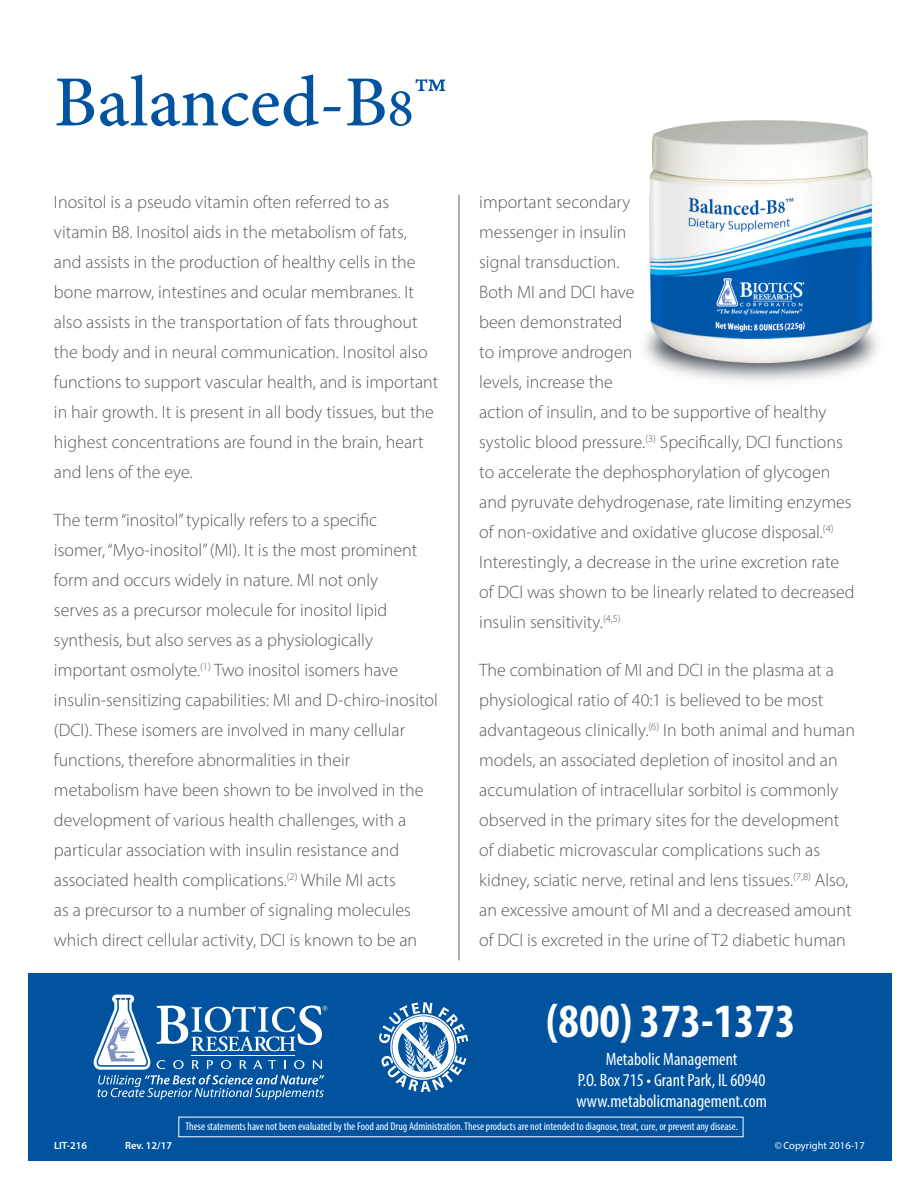
<style>
.page{position:relative;width:918px;height:1188px;background:#fff}
.page>*{position:absolute;margin:0;border:0;box-sizing:border-box;transform-origin:0 0}
.t1{font:500 72px "Minion Pro";letter-spacing:.005em;color:#0153a0}
.t2{font:700 condensed 48px "Myriad Pro";color:#fff}
.t3{font:300 18px/30px "Myriad Pro";color:#57585a}
.t4{font:condensed 18px "Myriad Pro";color:#fff}
.t5{font:condensed 11.25px "Myriad Pro";color:#fff}
.t6{font:10.5px "Myriad Pro";color:#fff}
.t7{font:600 10.5px "Myriad Pro";color:#fff}
.s1{font-size:54px}
</style>
<div class="page">
<div style="left:28px;top:973px;width:864px;height:188px;background:#0153a0"></div>
<svg style="left:379px;top:1002px;width:89px;height:90px"></svg>
<svg style="left:94px;top:995px;width:233px;height:105px"></svg>
<hr style="left:458px;top:195px;width:2px;height:765px;background:#939598">
<img style="left:644px;top:120px;width:234px;height:262px">
<p class="t1" style="left:54px;top:54px;width:395px">Balanced-B<span class="s1">8</span>™</p>
<p class="t3" style="left:54px;top:187px;width:386px">Inositol is a pseudo vitamin often referred to as vitamin B8. Inositol aids in the metabolism of fats, and assists in the production of healthy cells in the bone marrow, intestines and ocular membranes. It also assists in the transportation of fats throughout the body and in neural communication. Inositol also functions to support vascular health, and is important in hair growth. It is present in all body tissues, but the highest concentrations are found in the brain, heart and lens of the eye.</p>
<p class="t3" style="left:54px;top:505px;width:385px">The term “inositol” typically refers to a specific<br>isomer, “Myo-inositol” (MI). It is the most prominent form and occurs widely in nature. MI not only<br>serves as a precursor molecule for inositol lipid synthesis, but also serves as a physiologically important osmolyte.<sup>(1)</sup> Two inositol isomers have insulin‑sensitizing capabilities: MI and D-chiro‑inositol (DCI). These isomers are involved in many cellular functions, therefore abnormalities in their metabolism have been shown to be involved in the development of various health challenges, with a particular association with insulin resistance and associated health complications.<sup>(2)</sup> While MI acts<br>as a precursor to a number of signaling molecules which direct cellular activity, DCI is known to be an</p>
<p class="t3" style="left:479px;top:187px;width:377px">important secondary<br>messenger in insulin<br>signal transduction.<br>Both MI and DCI have<br>been demonstrated<br>to improve androgen<br>levels, increase the<br>action of insulin, and to be supportive of healthy systolic blood pressure.<sup>(3)</sup> Specifically, DCI functions to accelerate the dephosphorylation of glycogen and pyruvate dehydrogenase, rate limiting enzymes of non-oxidative and oxidative glucose disposal.<sup>(4)<br></sup>Interestingly, a decrease in the urine excretion rate of DCI was shown to be linearly related to decreased insulin sensitivity.<sup>(4,5)</sup></p>
<p class="t3" style="left:479px;top:655px;width:377px">The combination of MI and DCI in the plasma at a physiological ratio of 40:1 is believed to be most advantageous clinically.<sup>(6)</sup> In both animal and human models, an associated depletion of inositol and an accumulation of intracellular sorbitol is commonly observed in the primary sites for the development of diabetic microvascular complications such as kidney, sciatic nerve, retinal and lens tissues.<sup>(7,8)</sup> Also, an excessive amount of MI and a decreased amount of DCI is excreted in the urine of T2 diabetic human</p>
<p class="t2" style="left:546px;top:991px;width:251px">(800) 373-1373</p>
<p class="t4" style="left:606px;top:1048px;width:133px">Metabolic Management</p>
<p class="t4" style="left:578px;top:1069px;width:189px">P.O. Box 715 • Grant Park, IL 60940</p>
<p class="t4" style="left:576px;top:1090px;width:192px">www.metabolicmanagement.com</p>
<p class="t5" style="left:185px;top:1119px;width:554px">These statements have not been evaluated by the Food and Drug Administration. These products are not intended to diagnose, treat, cure, or prevent any disease.</p>
<p class="t7" style="left:54px;top:1139px;width:35px">LIT-216</p>
<p class="t7" style="left:125px;top:1139px;width:48px">Rev. 12/17</p>
<p class="t6" style="left:775px;top:1139px;width:91px">©Copyright 2016-17</p>
</div>
